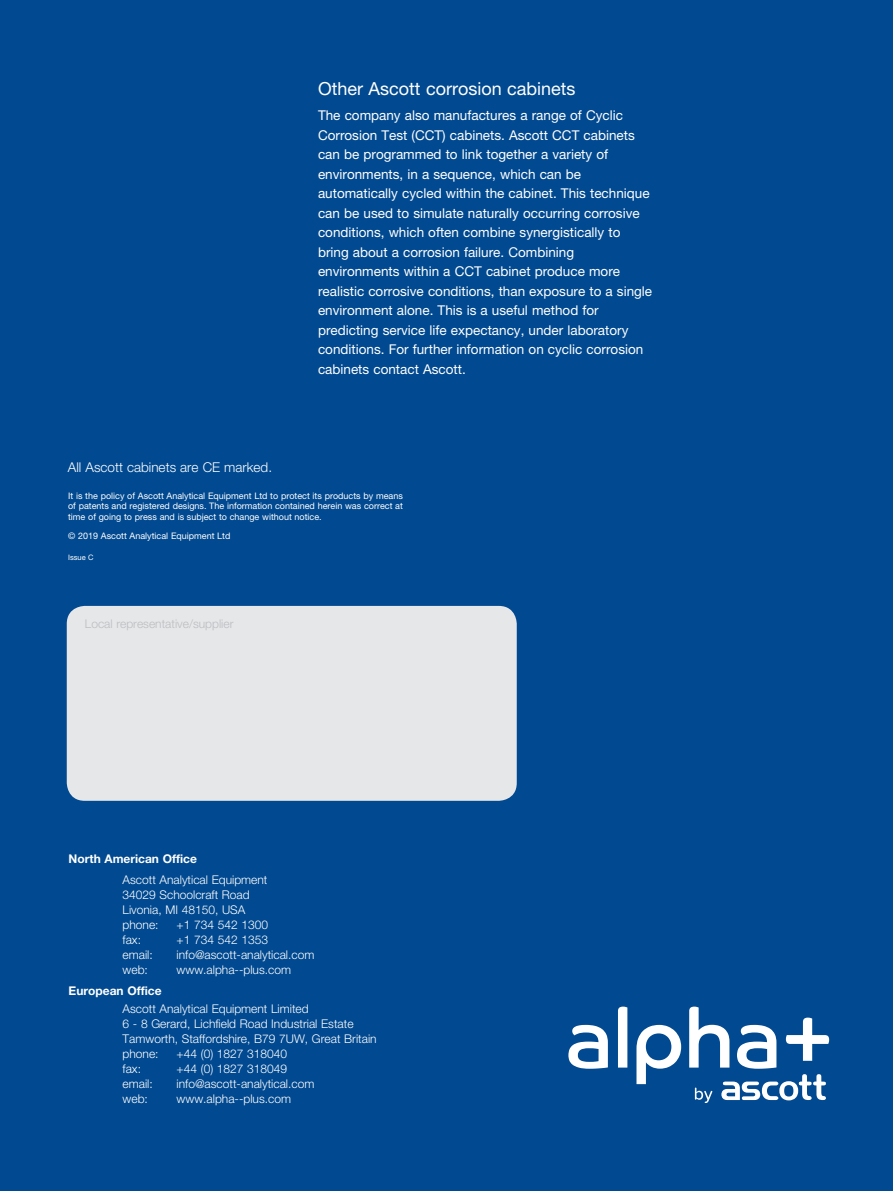
<style>
.page{position:relative;width:893px;height:1191px;background:#014990}
.page>*{position:absolute;margin:0;border:0;box-sizing:border-box;transform-origin:0 0}
.t1{font:18px "Helvetica Neue";color:#fff}
.t2{font:13.5px/19.5px "Helvetica Neue";color:#fff}
.t3{font:300 13.5px "Helvetica Neue";color:#fff}
.t4{font:300 12px/15px "Helvetica Neue";color:#fff}
.t5{font:700 12px "Helvetica Neue";color:#fff}
.t6{font:300 12px "Helvetica Neue";color:#bcbdc0}
.t7{font:9px/10.5px "Helvetica Neue";color:#fff;text-align:justify}
.t8{font:7.5px "Helvetica Neue";color:#fff}
</style>
<div class="page">
<div style="left:67px;top:606px;width:450px;height:195px;background:#e6e7e9;border-radius:18px"></div>
<svg style="left:721px;top:1074px;width:105px;height:26px"></svg>
<svg style="left:695px;top:1087px;width:17px;height:16px"></svg>
<svg style="left:568px;top:1025px;width:40px;height:43px"></svg>
<svg style="left:618px;top:1006px;width:9px;height:61px"></svg>
<svg style="left:636px;top:1025px;width:45px;height:59px"></svg>
<svg style="left:689px;top:1006px;width:40px;height:61px"></svg>
<svg style="left:737px;top:1025px;width:39px;height:43px"></svg>
<svg style="left:786px;top:1017px;width:43px;height:43px"></svg>
<p class="t3" style="left:68px;top:459px;width:206px">All Ascott cabinets are CE marked.</p>
<h1 class="t1" style="left:318px;top:77px;width:259px">Other Ascott corrosion cabinets</h1>
<p class="t2" style="left:318px;top:105px;width:336px">The company also manufactures a range of Cyclic Corrosion Test (CCT) cabinets. Ascott CCT cabinets can be programmed to link together a variety of environments, in a sequence, which can be automatically cycled within the cabinet. This technique can be used to simulate naturally occurring corrosive conditions, which often combine synergistically to bring about a corrosion failure. Combining environments within a CCT cabinet produce more realistic corrosive conditions, than exposure to a single environment alone. This is a useful method for predicting service life expectancy, under laboratory conditions. For further information on cyclic corrosion cabinets contact Ascott.</p>
<p class="t7" style="left:68px;top:490px;width:336px">It is the policy of Ascott Analytical Equipment Ltd to protect its products by means of patents and registered designs. The information contained herein was correct at time of going to press and is subject to change without notice.</p>
<p class="t7" style="left:68px;top:531px;width:164px">© 2019 Ascott Analytical Equipment Ltd</p>
<p class="t8" style="left:68px;top:553px;width:27px">Issue C</p>
<p class="t6" style="left:85px;top:617px;width:150px">Local representative/supplier</p>
<p class="t5" style="left:69px;top:851px;width:130px">North American Office</p>
<p class="t4" style="left:123px;top:871px;width:146px">Ascott Analytical Equipment<br>34029 Schoolcraft Road<br>Livonia, MI 48150, USA phone:</p>
<p class="t4" style="left:177px;top:916px;width:93px">+1 734 542 1300</p>
<p class="t4" style="left:123px;top:931px;width:20px">fax:</p>
<p class="t4" style="left:177px;top:931px;width:93px">+1 734 542 1353</p>
<p class="t4" style="left:123px;top:946px;width:32px">email:</p>
<p class="t4" style="left:177px;top:946px;width:139px">info@ascott-analytical.com</p>
<p class="t4" style="left:123px;top:961px;width:27px">web:</p>
<p class="t4" style="left:177px;top:961px;width:116px">www.alpha--plus.com</p>
<p class="t5" style="left:69px;top:983px;width:94px">European Office</p>
<p class="t4" style="left:123px;top:1000px;width:256px">Ascott Analytical Equipment Limited<br>6 - 8 Gerard, Lichfield Road Industrial Estate Tamworth, Staffordshire, B79 7UW, Great Britain phone:</p>
<p class="t4" style="left:177px;top:1045px;width:112px">+44 (0) 1827 318040</p>
<p class="t4" style="left:123px;top:1060px;width:20px">fax:</p>
<p class="t4" style="left:177px;top:1060px;width:112px">+44 (0) 1827 318049</p>
<p class="t4" style="left:123px;top:1075px;width:32px">email:</p>
<p class="t4" style="left:177px;top:1075px;width:139px">info@ascott-analytical.com</p>
<p class="t4" style="left:123px;top:1090px;width:27px">web:</p>
<p class="t4" style="left:177px;top:1090px;width:116px">www.alpha--plus.com</p>
</div>
